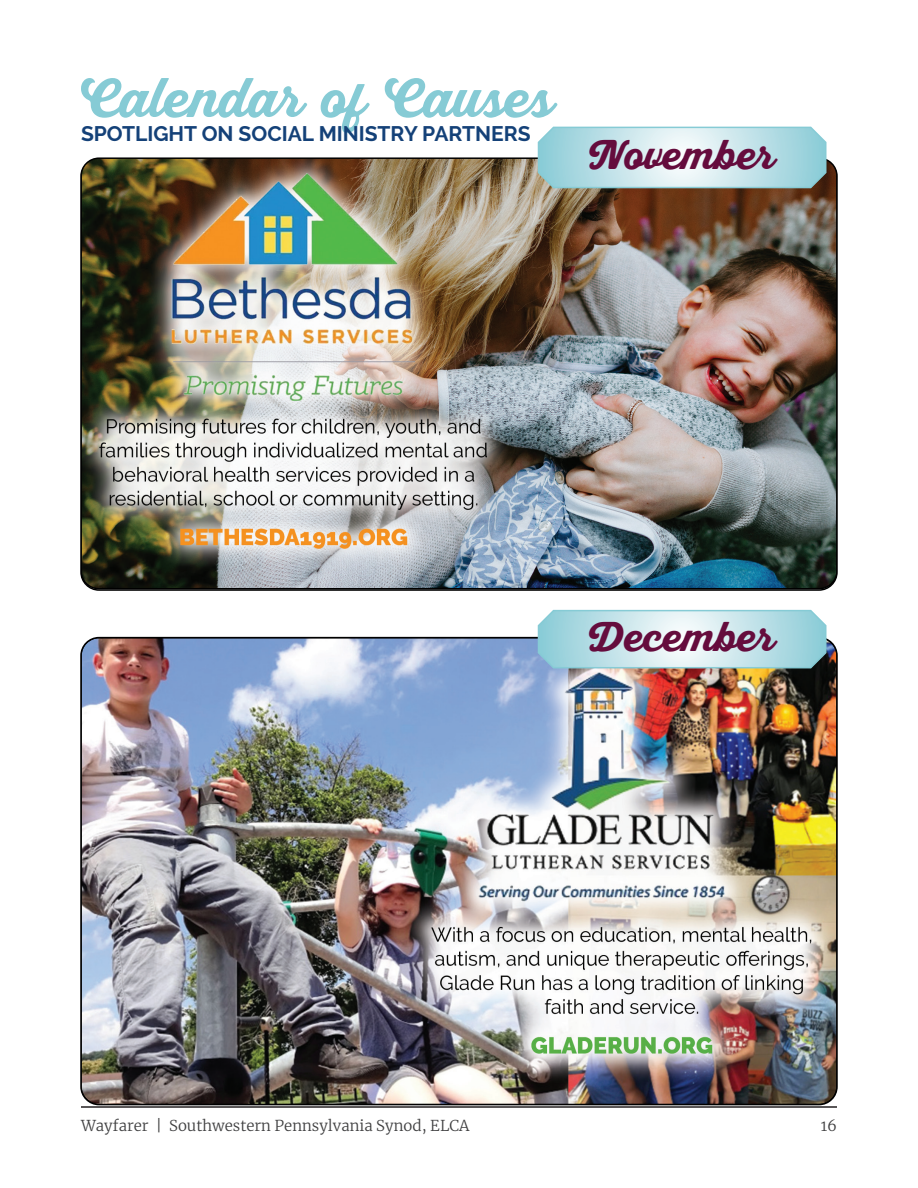
<style>
.page{position:relative;width:918px;height:1188px;background:#fff}
.page>*{position:absolute;margin:0;border:0;box-sizing:border-box;transform-origin:0 0}
.t1{font:54px "Bookman Script";color:#86cbd5}
.Body_Copy{font:40.5px "Bookman Script";color:#650c3d}
.t2{font:700 21px "Raleway";color:#144178}
.t3{font:300 15px "Merriweather";color:#3e3e3f}
</style>
<div class="page">
<hr style="left:81px;top:1106px;width:756px;height:2px;background:#231f20">
<img style="left:83px;top:160px;width:752px;height:428px">
<img style="left:83px;top:638px;width:752px;height:467px">
<svg style="left:537px;top:609px;width:290px;height:60px;background:#bedfe5"></svg>
<svg style="left:537px;top:126px;width:290px;height:63px;background:#bedee4"></svg>
<h2 class="t1" style="left:81px;top:67px;width:474px">Calendar of Causes</h2>
<h2 class="t2" style="left:81px;top:122px;width:451px">SPOTLIGHT ON SOCIAL MINISTRY PARTNERS</h2>
<p class="Body_Copy" style="left:589px;top:131px;width:187px">November</p>
<p class="Body_Copy" style="left:589px;top:613px;width:187px">December</p>
<p class="t3" style="left:81px;top:1115px;width:390px">Wayfarer | Southwestern Pennsylvania Synod, ELCA</p>
<p class="t3" style="left:821px;top:1115px;width:18px">16</p>
</div>
